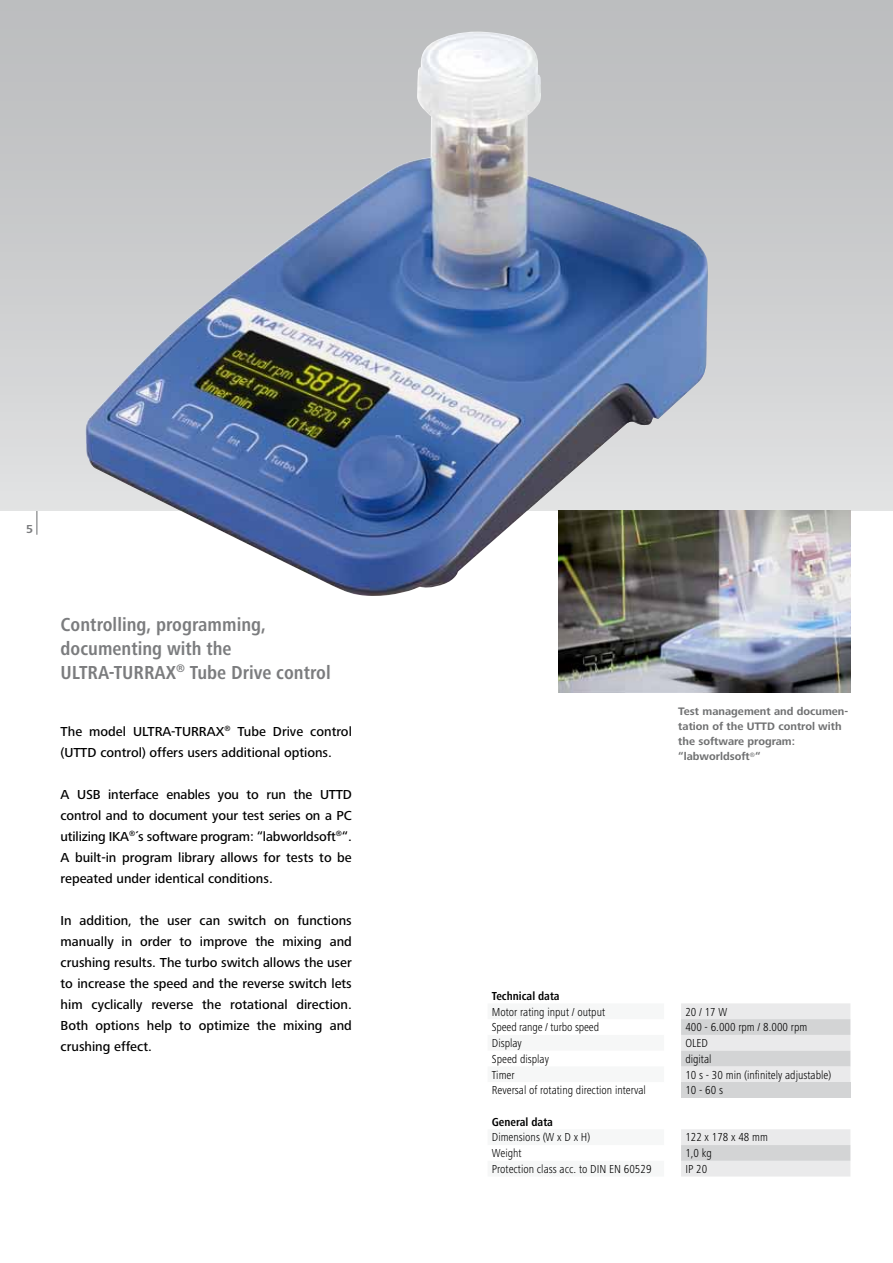
<style>
.page{position:relative;width:893px;height:1263px;background:#fff}
.page>*{position:absolute;margin:0;border:0;box-sizing:border-box;transform-origin:0 0}
.t1{font:700 condensed 19.5px/24px "Frutiger Next IKA";color:#7b7c7e}
.t2{font:500 13.5px/21px "Frutiger Next IKA";color:#000;text-align:justify}
.t3{font:300 condensed 12px "Frutiger Next IKA";color:#000}
.t4{font:700 condensed 12px "Frutiger Next IKA";color:#000}
.t5{font:700 12px "Frutiger Next IKA";color:#7b7c7e}
.t6{font:700 11.25px/15px "Frutiger Next IKA";color:#707172}
</style>
<div class="page">
<svg style="left:36px;top:510px;width:1px;height:25px"></svg>
<div style="left:0;top:0;width:893px;height:510px;background:linear-gradient(to bottom,#b9babc,#dfe0e1)"></div>
<img style="left:83px;top:32px;width:626px;height:478px">
<img style="left:83px;top:342px;width:624px;height:254px">
<img style="left:558px;top:510px;width:292px;height:182px">
<svg style="left:681px;top:1003px;width:169px;height:173px"></svg>
<div style="left:681px;top:1082px;width:169px;height:16px;background:#d3d4d5"></div>
<p class="t5" style="left:26px;top:522px;width:9px">5</p>
<h1 class="t1" style="left:61px;top:612px;width:272px">Controlling, programming, documenting with the<br>ULTRA-TURRAX<sup>®</sup> Tube Drive control</h1>
<p class="t2" style="left:61px;top:721px;width:293px">The model ULTRA-TURRAX<sup>®</sup> Tube Drive control (UTTD control) offers users additional options.</p>
<p class="t2" style="left:61px;top:784px;width:293px">A USB interface enables you to run the UTTD control and to document your test series on a PC utilizing IKA<sup>®</sup>´s software program: “labworldsoft<sup>®</sup>“.<br>A built-in program library allows for tests to be repeated under identical conditions.</p>
<p class="t2" style="left:61px;top:910px;width:293px">In addition, the user can switch on functions manually in order to improve the mixing and crushing results. The turbo switch allows the user to increase the speed and the reverse switch lets him cyclically reverse the rotational direction.<br>Both options help to optimize the mixing and crushing effect.</p>
<p class="t6" style="left:678px;top:704px;width:172px">Test management and documen&shy;tation of the UTTD control with the software program: “labworldsoft<sup>®</sup>“</p>
<p class="t4" style="left:492px;top:989px;width:69px">Technical data</p>
<p class="t3" style="left:492px;top:1005px;width:115px">Motor rating input / output</p>
<p class="t3" style="left:685px;top:1005px;width:43px">20 / 17 W</p>
<p class="t3" style="left:492px;top:1020px;width:109px">Speed range / turbo speed</p>
<p class="t3" style="left:685px;top:1020px;width:124px">400 - 6.000 rpm / 8.000 rpm</p>
<p class="t3" style="left:492px;top:1036px;width:32px">Display</p>
<p class="t3" style="left:685px;top:1036px;width:24px">OLED</p>
<p class="t3" style="left:492px;top:1052px;width:59px">Speed display</p>
<p class="t3" style="left:685px;top:1052px;width:28px">digital</p>
<p class="t3" style="left:492px;top:1068px;width:24px">Timer</p>
<p class="t3" style="left:685px;top:1068px;width:147px">10 s - 30 min (infinitely adjustable)</p>
<p class="t3" style="left:492px;top:1083px;width:156px">Reversal of rotating direction interval</p>
<p class="t3" style="left:685px;top:1083px;width:39px">10 - 60 s</p>
<p class="t4" style="left:492px;top:1115px;width:63px">General data</p>
<p class="t3" style="left:492px;top:1130px;width:100px">Dimensions (W x D x H)</p>
<p class="t3" style="left:685px;top:1130px;width:84px">122 x 178 x 48 mm</p>
<p class="t3" style="left:492px;top:1146px;width:31px">Weight</p>
<p class="t3" style="left:685px;top:1146px;width:28px">1,0 kg</p>
<p class="t3" style="left:492px;top:1162px;width:161px">Protection class acc. to DIN EN 60529</p>
<p class="t3" style="left:685px;top:1162px;width:23px">IP 20</p>
</div>
